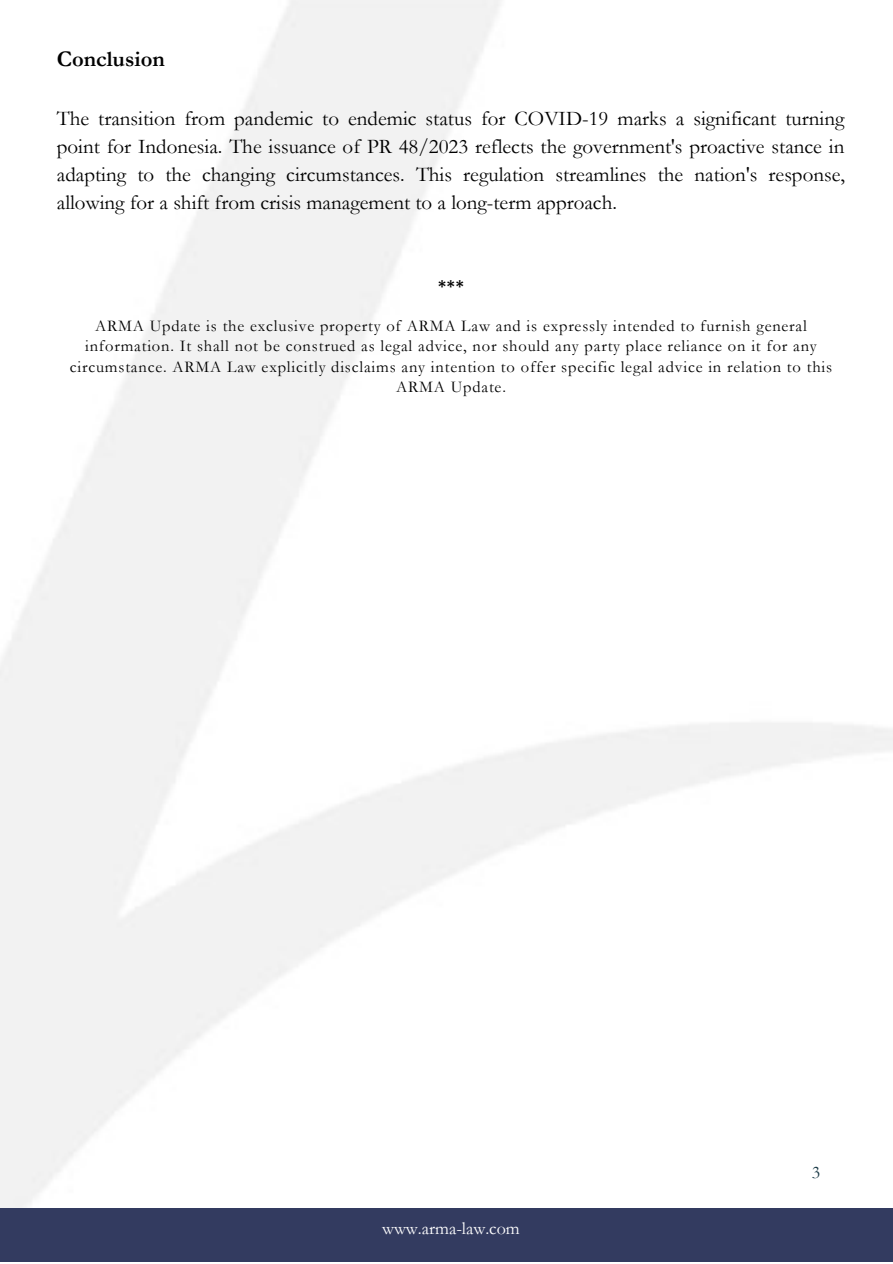
<style>
.page{position:relative;width:893px;height:1264px;background:#fff}
.page>*{position:absolute;margin:0;border:0;box-sizing:border-box;transform-origin:0 0}
.t1{font:700 22.5px "Garamond";color:#000}
.t2{font:21px/28px "Garamond";color:#000;text-align:justify}
.t3{font:18px "Garamond";color:#fff}
.t4{font:18px "Garamond";color:#173744}
.t5{font:16.5px/20.2px "Garamond";letter-spacing:.05em;color:#000;text-align:center}
.t6{font:700 16.5px "Garamond";color:#000}
</style>
<div class="page">
<div style="left:0;top:1208px;width:892px;height:54px;background:#333b60"></div>
<p class="t1" style="left:57px;top:47px;width:109px">Conclusion</p>
<p class="t2" style="left:57px;top:104px;width:789px">The transition from pandemic to endemic status for COVID-19 marks a significant turning point for Indonesia. The issuance of PR 48/2023 reflects the government's proactive stance in adapting to the changing circumstances. This regulation streamlines the nation's response, allowing for a shift from crisis management to a long-term approach.</p>
<p class="t6" style="left:438px;top:276px;width:27px">***</p>
<p class="t5" style="left:70px;top:316px;width:763px">ARMA Update is the exclusive property of ARMA Law and is expressly intended to furnish general information. It shall not be construed as legal advice, nor should any party place reliance on it for any circumstance. ARMA Law explicitly disclaims any intention to offer specific legal advice in relation to this ARMA Update.</p>
<p class="t3" style="left:382px;top:1218px;width:139px">www.arma-law.com</p>
<p class="t4" style="left:811px;top:1162px;width:10px">3</p>
</div>
